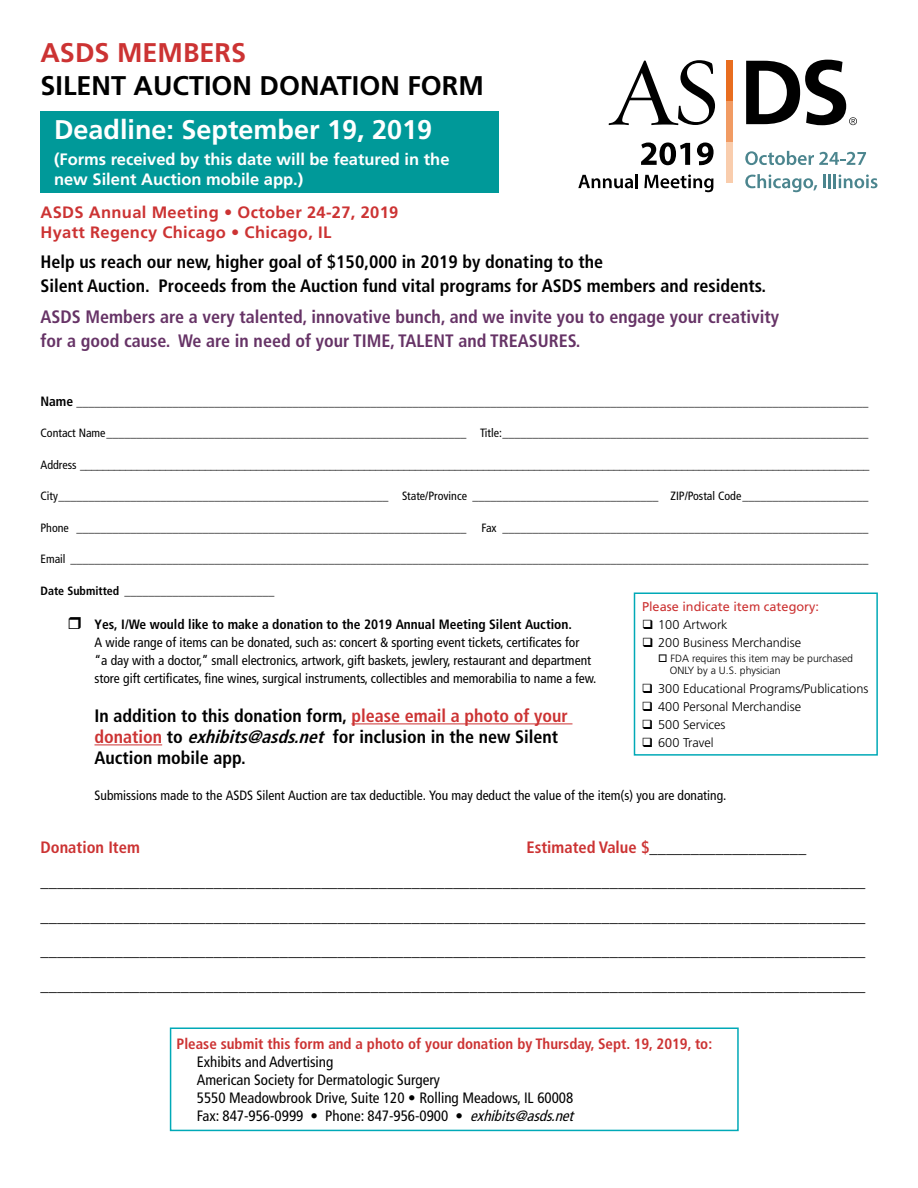
<style>
.page{position:relative;width:918px;height:1188px;background:#fff}
.page>*{position:absolute;margin:0;border:0;box-sizing:border-box;transform-origin:0 0}
.t1{font:700 27px "Frutiger";color:#000}
.t2{font:700 27px "Frutiger";color:#fff}
.t3{font:700 27px "Frutiger";color:#c33}
.t4{font:700 condensed 18px/21px "Frutiger";color:#000}
.t5{font:700 condensed 18px/24px "Frutiger";color:#636}
.t6{font:700 condensed 16.5px/34.5px "Frutiger";color:#000}
.t7{font:700 16.5px/19.5px "Frutiger";color:#fff}
.t8{font:700 16.5px/19.8px "Frutiger";letter-spacing:.02em;color:#c33}
.t9{font:700 condensed 16.5px "Frutiger";color:#c33}
.t10{font:condensed 15px/18px "Frutiger";color:#000}
.t11{font:700 condensed 15px "Frutiger";color:#c33}
.t12{font:condensed 13.5px/18px "Frutiger";color:#000}
.t13{font:700 condensed 13.5px "Frutiger";color:#000}
.t14{font:300 12.75px "Frutiger";color:#000}
.t15{font:12.75px "Frutiger";color:#c33}
.t16{font:condensed 12px "Frutiger";color:#000}
.t17{font:700 condensed 12px "Frutiger";color:#000}
.t18{font:300 10.5px/12px "Frutiger";color:#000}
.s1{font-size:13.5px}
.s2{font-weight:700}
.s3{color:#c33}
.s4{font-style:italic}
</style>
<div class="page">
<div style="left:40px;top:111px;width:459px;height:81px;background:#099"></div>
<hr style="left:351px;top:723px;width:221px;height:1px;background:#c33">
<hr style="left:94px;top:744px;width:68px;height:1px;background:#c33">
<div style="left:634px;top:592px;width:244px;height:164px;border:2px solid #00a9b7"></div>
<div style="left:170px;top:1028px;width:569px;height:103px;border:2px solid #00a9b7"></div>
<svg style="left:608px;top:60px;width:107px;height:65px"></svg>
<svg style="left:746px;top:60px;width:111px;height:65px"></svg>
<div style="left:726px;top:60px;width:7px;height:41px;background:#e86d1f"></div>
<div style="left:726px;top:101px;width:7px;height:41px;background:#f19b63"></div>
<div style="left:726px;top:142px;width:7px;height:41px;background:#f9cdad"></div>
<svg style="left:641px;top:143px;width:49px;height:22px"></svg>
<svg style="left:697px;top:143px;width:17px;height:22px"></svg>
<svg style="left:578px;top:175px;width:55px;height:13px"></svg>
<hr style="left:635px;top:174px;width:3px;height:14px;background:#000">
<svg style="left:644px;top:174px;width:69px;height:18px"></svg>
<svg style="left:745px;top:151px;width:121px;height:14px"></svg>
<svg style="left:745px;top:174px;width:72px;height:18px"></svg>
<svg style="left:823px;top:174px;width:54px;height:14px"></svg>
<h1 class="t3" style="left:40px;top:36px;width:207px">ASDS MEMBERS</h1>
<h1 class="t1" style="left:40px;top:69px;width:445px">SILENT AUCTION DONATION FORM</h1>
<h1 class="t2" style="left:54px;top:114px;width:380px">Deadline: September 19, 2019</h1>
<h3 class="t7" style="left:54px;top:149px;width:397px">(Forms received by this date will be featured in the new Silent Auction mobile app.)</h3>
<h3 class="t8" style="left:41px;top:202px;width:359px">ASDS Annual Meeting • October 24-27, 2019<br>Hyatt Regency Chicago • Chicago, IL</h3>
<h2 class="t4" style="left:40px;top:250px;width:727px;line-height:24px">Help us reach our new, higher goal of $150,000 in 2019 by donating to the<br>Silent Auction. Proceeds from the Auction fund vital programs for ASDS members and residents.</h2>
<h2 class="t5" style="left:40px;top:305px;width:740px">ASDS Members are a very talented, innovative bunch, and we invite you to engage your creativity for a good cause. We are in need of your TIME, TALENT and TREASURES.</h2>
<p class="t17" style="left:40px;top:394px;width:830px"><span class="s1">Name</span> ____________________________________________________________________________________________________________________________________</p>
<p class="t16" style="left:41px;top:426px;width:830px">Contact Name____________________________________________________________ Title:_____________________________________________________________</p>
<p class="t16" style="left:41px;top:457px;width:831px">Address ___________________________________________________________________________________________________________________________________________</p>
<p class="t16" style="left:41px;top:489px;width:830px">City_______________________________________________________ State/Province _______________________________ ZIP/Postal Code_____________________</p>
<p class="t16" style="left:41px;top:520px;width:428px">Phone _________________________________________________________________</p>
<p class="t16" style="left:482px;top:520px;width:388px">Fax _____________________________________________________________</p>
<p class="t16" style="left:41px;top:552px;width:830px">Email _____________________________________________________________________________________________________________________________________</p>
<p class="t16" style="left:41px;top:583px;width:236px"><span class="s2">Date Submitted</span> _________________________</p>
<p class="t13" style="left:94px;top:616px;width:479px">Yes, I/We would like to make a donation to the 2019 Annual Meeting Silent Auction.</p>
<p class="t12" style="left:94px;top:634px;width:503px">A wide range of items can be donated, such as: concert &amp; sporting event tickets, certificates for<br>“a day with a doctor,” small electronics, artwork, gift baskets, jewlery, restaurant and department store gift certificates, fine wines, surgical instruments, collectibles and memorabilia to name a few.</p>
<h2 class="t4" style="left:94px;top:705px;width:475px">In addition to this donation form, <span class="s3">please email a photo of your donation</span> to <span class="s4">exhibits@asds.net</span> for inclusion in the new Silent<br>Auction mobile app.</h2>
<p class="t12" style="left:94px;top:787px;width:634px">Submissions made to the ASDS Silent Auction are tax deductible. You may deduct the value of the item(s) you are donating.</p>
<h3 class="t9" style="left:40px;top:837px;width:101px">Donation Item</h3>
<p class="t15" style="left:642px;top:599px;width:179px">Please indicate item category:</p>
<p class="t14" style="left:642px;top:617px;width:87px">❑ 100 Artwork</p>
<p class="t14" style="left:642px;top:636px;width:161px">❑ 200 Business Merchandise</p>
<p class="t18" style="left:670px;top:653px;width:185px;text-indent:-12px">□ FDA requires this item may be purchased<br>ONLY by a U.S. physician</p>
<p class="t14" style="left:642px;top:681px;width:228px">❑ 300 Educational Programs/Publications</p>
<p class="t14" style="left:642px;top:699px;width:161px">❑ 400 Personal Merchandise</p>
<p class="t14" style="left:642px;top:718px;width:85px">❑ 500 Services</p>
<p class="t14" style="left:642px;top:736px;width:73px">❑ 600 Travel</p>
<p class="t6" style="left:40px;top:830px;width:826px;text-indent:486px"><span class="s3">Estimated Value $</span>___________________ ____________________________________________________________________________________________________ ____________________________________________________________________________________________________ ____________________________________________________________________________________________________ ____________________________________________________________________________________________________</p>
<p class="t11" style="left:177px;top:1035px;width:537px">Please submit this form and a photo of your donation by Thursday, Sept. 19, 2019, to:</p>
<p class="t10" style="left:197px;top:1053px;width:382px">Exhibits and Advertising<br>American Society for Dermatologic Surgery<br>5550 Meadowbrook Drive, Suite 120 • Rolling Meadows, IL 60008<br>Fax: 847-956-0999 • Phone: 847-956-0900 • <span class="s4">exhibits@asds.net</span></p>
</div>
